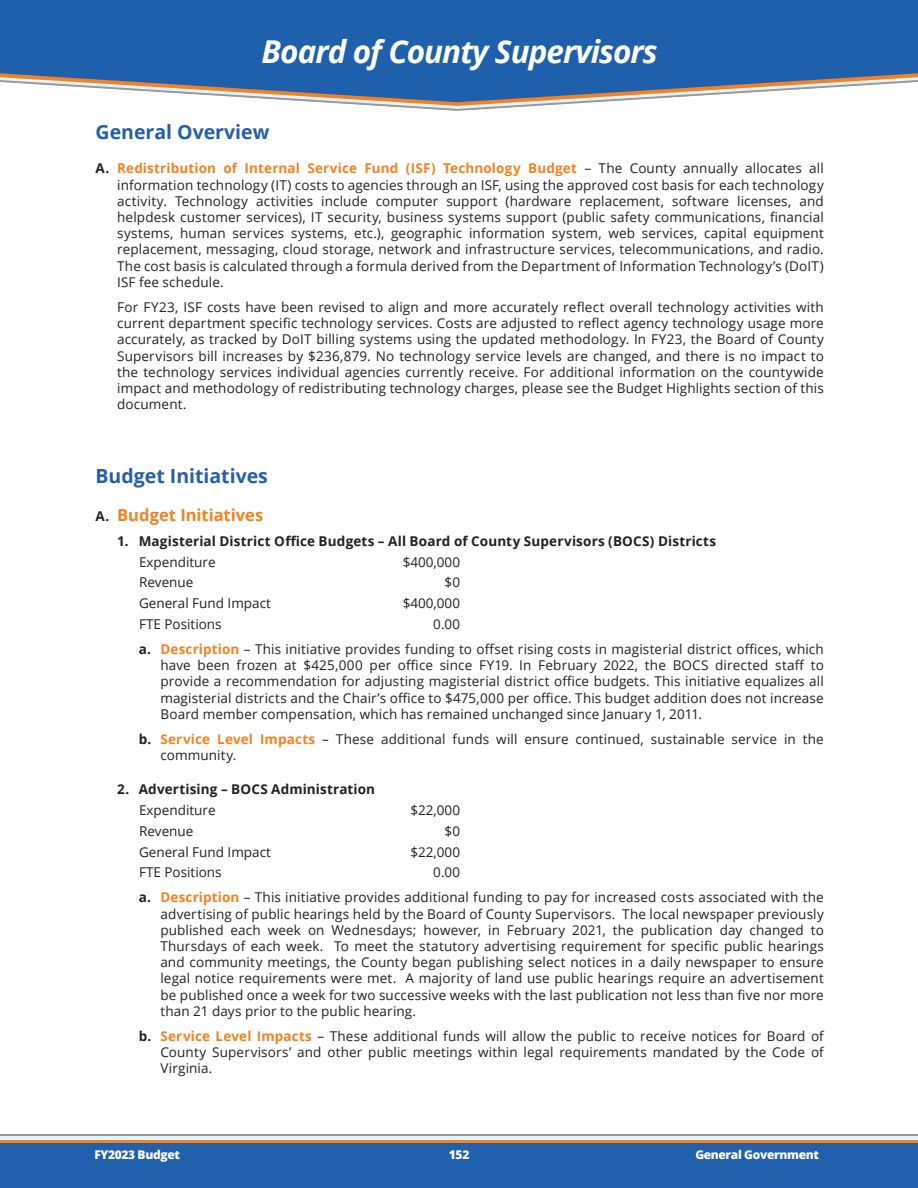
<style>
.page{position:relative;width:918px;height:1188px;background:#fff}
.page>*{position:absolute;margin:0;border:0;box-sizing:border-box;transform-origin:0 0}
.t1{font:italic 700 31.5px "Open Sans";letter-spacing:-.03em;color:#fff}
.Heading_L1{font:700 19.5px "Open Sans";color:#235fad}
.t2{font:700 16.5px "Open Sans";color:#f58121}
.A1a_List{font:13.5px/16.2px "Open Sans";letter-spacing:.01em;color:#231f20;text-align:justify}
.BI_Tabs{font:13.5px "Open Sans";color:#231f20}
.t3{font:700 13.5px "Open Sans";letter-spacing:.01em;color:#231f20}
.t4{font:800 12px "Open Sans";letter-spacing:-.03em;color:#fff}
.s1{font-weight:700}
.s2{font-weight:700;color:#f58121}
.s3{font-size:13.5px;color:#231f20}
</style>
<div class="page">
<div style="left:0;top:0;width:918px;height:68px;background:#1f60ac"></div>
<svg style="left:0;top:68px;width:918px;height:43px"></svg>
<div style="left:0;top:1135px;width:918px;height:53px;background:#2060ad"></div>
<div style="left:0;top:1135px;width:918px;height:8px;background:#f58120"></div>
<div style="left:0;top:1135px;width:918px;height:5px;background:#e2f4fd"></div>
<hr style="left:0;top:1135px;width:918px;height:1px;background:#96989a">
<p class="t1" style="left:262px;top:29px;width:398px">Board of County Supervisors</p>
<p class="Heading_L1" style="left:96px;top:118px;width:175px">General Overview</p>
<p class="A1a_List" style="left:117px;top:160px;width:708px;text-indent:-22px"><span class="s1">A.</span> <span class="s2">Redistribution of Internal Service Fund (ISF) Technology Budget</span> – The County annually allocates all information technology (IT) costs to agencies through an ISF, using the approved cost basis for each technology activity. Technology activities include computer support (hardware replacement, software licenses, and helpdesk customer services), IT security, business systems support (public safety communications, financial systems, human services systems, etc.), geographic information system, web services, capital equipment replacement, messaging, cloud storage, network and infrastructure services, telecommunications, and radio.<br>The cost basis is calculated through a formula derived from the Department of Information Technology’s (DoIT)<br>ISF fee schedule.</p>
<p class="A1a_List" style="left:117px;top:299px;width:708px">For FY23, ISF costs have been revised to align and more accurately reflect overall technology activities with current department specific technology services. Costs are adjusted to reflect agency technology usage more accurately, as tracked by DoIT billing systems using the updated methodology. In FY23, the Board of County Supervisors bill increases by $236,879. No technology service levels are changed, and there is no impact to the technology services individual agencies currently receive. For additional information on the countywide impact and methodology of redistributing technology charges, please see the Budget Highlights section of this document.</p>
<p class="Heading_L1" style="left:96px;top:462px;width:174px">Budget Initiatives</p>
<p class="t2" style="left:96px;top:503px;width:169px"><span class="s3">A.</span> Budget Initiatives</p>
<p class="t3" style="left:117px;top:532px;width:600px">1. Magisterial District Office Budgets – All Board of County Supervisors (BOCS) Districts</p>
<p class="BI_Tabs" style="left:139px;top:553px;width:78px">Expenditure</p>
<p class="BI_Tabs" style="left:403px;top:553px;width:59px">$400,000</p>
<p class="BI_Tabs" style="left:139px;top:573px;width:56px">Revenue</p>
<p class="BI_Tabs" style="left:445px;top:573px;width:17px">$0</p>
<p class="BI_Tabs" style="left:139px;top:594px;width:133px">General Fund Impact</p>
<p class="BI_Tabs" style="left:403px;top:594px;width:59px">$400,000</p>
<p class="BI_Tabs" style="left:139px;top:615px;width:84px">FTE Positions</p>
<p class="BI_Tabs" style="left:433px;top:615px;width:28px">0.00</p>
<p class="A1a_List" style="left:160px;top:641px;width:665px;text-indent:-22px"><span class="s1">a.</span> <span class="s2">Description</span> – This initiative provides funding to offset rising costs in magisterial district offices, which have been frozen at $425,000 per office since FY19. In February 2022, the BOCS directed staff to provide a recommendation for adjusting magisterial district office budgets. This initiative equalizes all magisterial districts and the Chair’s office to $475,000 per office. This budget addition does not increase Board member compensation, which has remained unchanged since January 1, 2011.</p>
<p class="A1a_List" style="left:160px;top:731px;width:665px;text-indent:-22px"><span class="s1">b.</span> <span class="s2">Service Level Impacts</span> – These additional funds will ensure continued, sustainable service in the community.</p>
<p class="t3" style="left:117px;top:780px;width:260px">2. Advertising – BOCS Administration</p>
<p class="BI_Tabs" style="left:139px;top:801px;width:78px">Expenditure</p>
<p class="BI_Tabs" style="left:410px;top:801px;width:51px">$22,000</p>
<p class="BI_Tabs" style="left:139px;top:822px;width:56px">Revenue</p>
<p class="BI_Tabs" style="left:445px;top:822px;width:17px">$0</p>
<p class="BI_Tabs" style="left:139px;top:842px;width:133px">General Fund Impact</p>
<p class="BI_Tabs" style="left:410px;top:842px;width:51px">$22,000</p>
<p class="BI_Tabs" style="left:139px;top:863px;width:84px">FTE Positions</p>
<p class="BI_Tabs" style="left:433px;top:863px;width:28px">0.00</p>
<p class="A1a_List" style="left:160px;top:889px;width:665px;text-indent:-22px"><span class="s1">a.</span> <span class="s2">Description</span> – This initiative provides additional funding to pay for increased costs associated with the advertising of public hearings held by the Board of County Supervisors. The local newspaper previously published each week on Wednesdays; however, in February 2021, the publication day changed to Thursdays of each week. To meet the statutory advertising requirement for specific public hearings and community meetings, the County began publishing select notices in a daily newspaper to ensure legal notice requirements were met. A majority of land use public hearings require an advertisement be published once a week for two successive weeks with the last publication not less than five nor more than 21 days prior to the public hearing.</p>
<p class="A1a_List" style="left:160px;top:1028px;width:665px;text-indent:-22px"><span class="s1">b.</span> <span class="s2">Service Level Impacts</span> – These additional funds will allow the public to receive notices for Board of County Supervisors’ and other public meetings within legal requirements mandated by the Code of Virginia.</p>
<p class="t4" style="left:94px;top:1146px;width:87px">FY2023 Budget</p>
<p class="t4" style="left:449px;top:1146px;width:22px">152</p>
<p class="t4" style="left:695px;top:1146px;width:125px">General Government</p>
</div>
